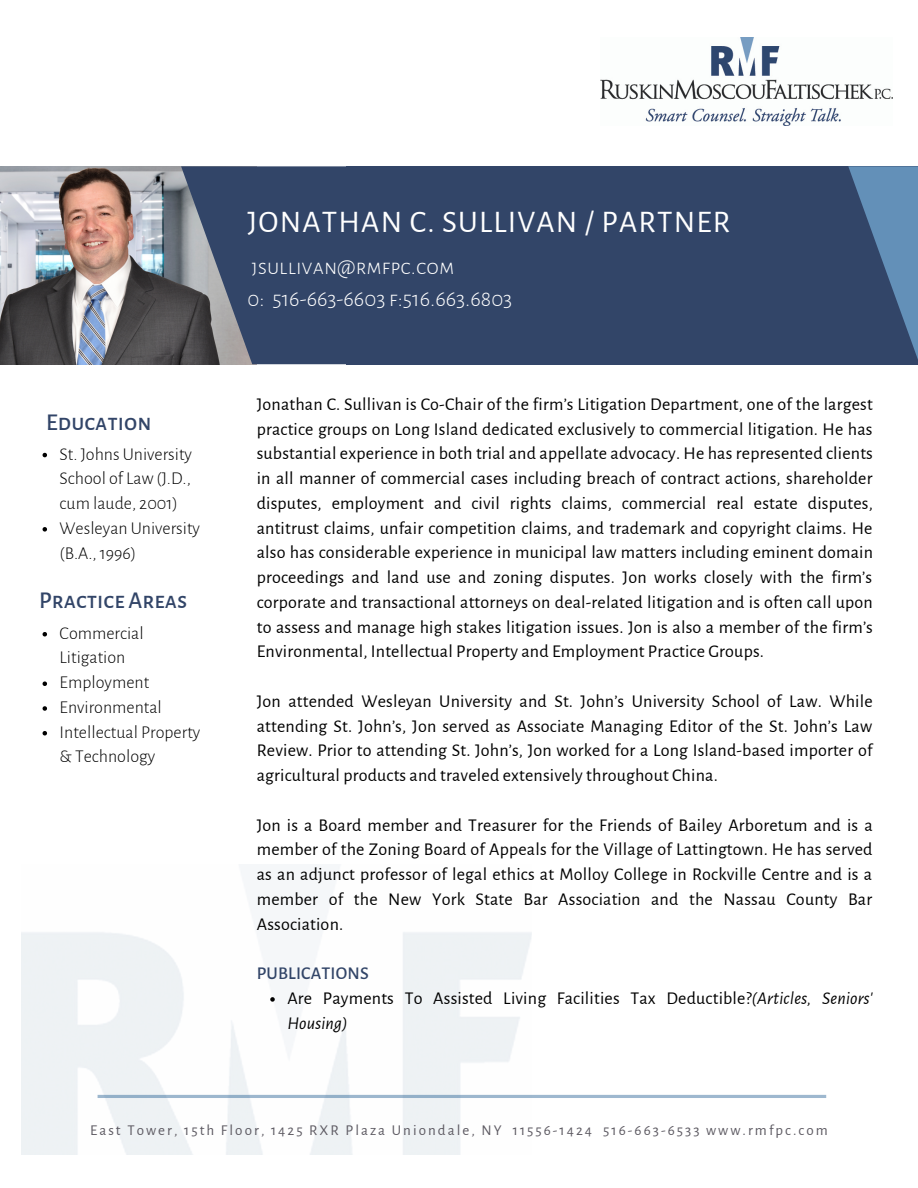
<style>
.page{position:relative;width:918px;height:1188px;background:#fff}
.page>*{position:absolute;margin:0;border:0;box-sizing:border-box;transform-origin:0 0}
.t1{font:31.5px "Alegreya Sans SC";letter-spacing:.04em;color:#fff}
.t2{font:500 23.55px "Alegreya Sans SC";color:#324568}
.t3{font:300 22.5px/31.5px "Alegreya Sans SC";color:#fff}
.t4{font:18px/24.8px "Alegreya Sans";letter-spacing:.01em;color:#000;text-align:justify}
.t5{font:300 18px/24.8px "Alegreya Sans";color:#000}
.t6{font:500 18px "Alegreya Sans";letter-spacing:.01em;color:#324568}
.t7{font:15px "Alegreya Sans";letter-spacing:.135em;color:#5d5a62}
.s1{font-style:italic}
</style>
<div class="page">
<img style="left:600px;top:37px;width:293px;height:89px">
<svg style="left:98px;top:1095px;width:728px;height:3px;background:#9bb5cd"></svg>
<img style="left:0;top:166px;width:181px;height:198px">
<div style="left:346px;top:166px;width:572px;height:198px;background:#324568"></div>
<svg style="left:181px;top:166px;width:165px;height:198px;background:#44536f"></svg>
<svg style="left:848px;top:166px;width:70px;height:193px"></svg>
<svg style="left:270px;top:997px;width:5px;height:5px"></svg>
<svg style="left:43px;top:453px;width:4px;height:4px"></svg>
<svg style="left:43px;top:527px;width:4px;height:5px"></svg>
<svg style="left:43px;top:632px;width:4px;height:4px"></svg>
<svg style="left:43px;top:681px;width:4px;height:5px"></svg>
<svg style="left:43px;top:706px;width:4px;height:5px"></svg>
<svg style="left:43px;top:731px;width:4px;height:4px"></svg>
<h2 class="t2" style="left:46px;top:411px;width:107px">Education</h2>
<p class="t5" style="left:60px;top:442px;width:142px">St. Johns University<br>School of Law (J.D., cum laude, 2001)<br>Wesleyan University (B.A., 1996)</p>
<h2 class="t2" style="left:39px;top:589px;width:150px">Practice Areas</h2>
<p class="t5" style="left:60px;top:621px;width:142px">Commercial<br>Litigation<br>Employment<br>Environmental<br>Intellectual Property &amp; Technology</p>
<h1 class="t1" style="left:248px;top:207px;width:484px">JONATHAN C. SULLIVAN / PARTNER</h1>
<p class="t3" style="left:248px;top:252px;width:266px">jsullivan@rmfpc.com<br>0: 516-663-6603 f:516.663.6803</p>
<p class="t4" style="left:257px;top:392px;width:618px">Jonathan C. Sullivan is Co-Chair of the firm’s Litigation Department, one of the largest practice groups on Long Island dedicated exclusively to commercial litigation. He has substantial experience in both trial and appellate advocacy. He has represented clients in all manner of commercial cases including breach of contract actions, shareholder disputes, employment and civil rights claims, commercial real estate disputes, antitrust claims, unfair competition claims, and trademark and copyright claims. He also has considerable experience in municipal law matters including eminent domain proceedings and land use and zoning disputes. Jon works closely with the firm’s corporate and transactional attorneys on deal-related litigation and is often call upon to assess and manage high stakes litigation issues. Jon is also a member of the firm’s Environmental, Intellectual Property and Employment Practice Groups.</p>
<p class="t4" style="left:257px;top:689px;width:617px">Jon attended Wesleyan University and St. John’s University School of Law. While attending St. John’s, Jon served as Associate Managing Editor of the St. John’s Law Review. Prior to attending St. John’s, Jon worked for a Long Island-based importer of agricultural products and traveled extensively throughout China.</p>
<p class="t4" style="left:257px;top:813px;width:617px">Jon is a Board member and Treasurer for the Friends of Bailey Arboretum and is a member of the Zoning Board of Appeals for the Village of Lattingtown. He has served as an adjunct professor of legal ethics at Molloy College in Rockville Centre and is a member of the New York State Bar Association and the Nassau County Bar Association.</p>
<p class="t6" style="left:257px;top:965px;width:113px">PUBLICATIONS</p>
<p class="t4" style="left:287px;top:986px;width:587px">Are Payments To Assisted Living Facilities Tax Deductible?<span class="s1">(Articles, Seniors'<br>Housing)</span></p>
<p class="t7" style="left:90px;top:1123px;width:739px">East Tower, 15th Floor, 1425 RXR Plaza Uniondale, NY 11556-1424 516-663-6533 www.rmfpc.com</p>
</div>
